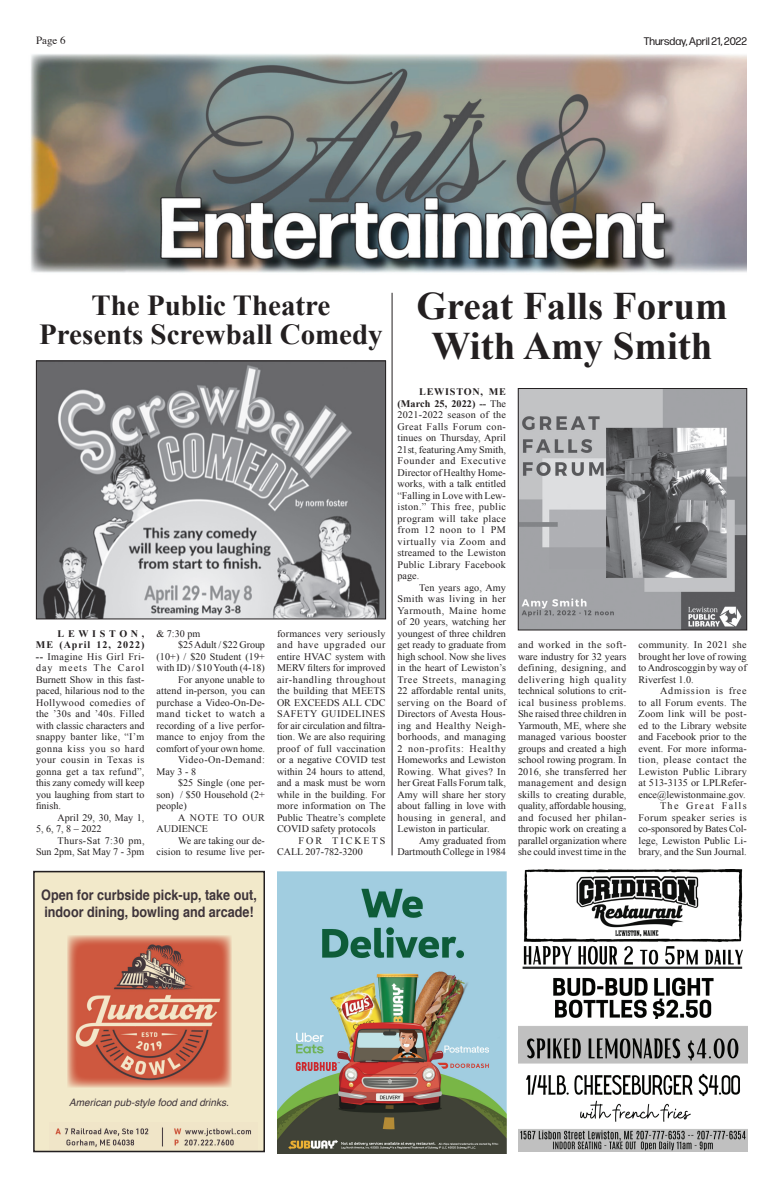
<style>
.page{position:relative;width:783px;height:1188px;background:#fff}
.page>*{position:absolute;margin:0;border:0;box-sizing:border-box;transform-origin:0 0}
.t1{font:700 39px/40px "Times New Roman";color:#231f20;text-align:center}
.t2{font:700 29px/29px "Times New Roman";color:#231f20;text-align:center}
.t3{font:700 14.4px/17.3px "Helvetica";color:#3e343a;scale:.87 1}
.t4{font:11px "Forma DJR Deck";color:#231f20}
.t5{font:11px "Times";color:#231f20}
.t6{font:italic 10.3px "Helvetica";color:#3e343a}
.t7{font:10px/11.5px "Times New Roman";color:#231f20;text-align:justify}
.t8{font:10px "Times New Roman";letter-spacing:.02em;color:#231f20}
.t9{font:10px "Times New Roman";letter-spacing:.045em;color:#231f20}
.t10{font:10px "Times New Roman";letter-spacing:.06em;color:#231f20}
.t11{font:10px "Times New Roman";letter-spacing:.05em;color:#231f20}
.t12{font:10px "Times New Roman";letter-spacing:.025em;color:#231f20}
.t13{font:10px "Times New Roman";letter-spacing:.055em;color:#231f20}
.t14{font:10px "Times New Roman";letter-spacing:.195em;color:#231f20}
.s1{font-weight:700}
</style>
<div class="page">
<img style="left:30px;top:54px;width:717px;height:219px">
<img style="left:278px;top:871px;width:229px;height:282px">
<div style="left:34px;top:872px;width:230px;height:280px;background:#f2e9ca"></div>
<div style="left:33px;top:871px;width:232px;height:281px;border:2px solid #231f20"></div>
<img style="left:67px;top:936px;width:164px;height:151px">
<img style="left:50px;top:1127px;width:207px;height:23px">
<img style="left:518px;top:870px;width:229px;height:282px">
<img style="left:38px;top:363px;width:346px;height:254px">
<div style="left:36px;top:361px;width:350px;height:258px;border:1px solid #231f20"></div>
<img style="left:520px;top:390px;width:225px;height:238px">
<div style="left:518px;top:388px;width:229px;height:242px;border:1px solid #231f20"></div>
<hr style="left:392px;top:293px;width:1px;height:562px;background:#231f20">
<p class="t5" style="left:36px;top:30px;width:31px">Page 6</p>
<p class="t4" style="left:644px;top:34px;width:105px">Thursday, April 21, 2022</p>
<h2 class="t2" style="left:39px;top:291px;width:345px">The Public Theatre<br>Presents Screwball Comedy</h2>
<p class="t7" style="left:36px;top:628px;width:110px;text-indent:22px"><span class="s1">LEWISTON, ME (April 12, 2022) --</span> Imagine His Girl Fri&shy;day meets The Carol Burnett Show in this fast&shy;paced, hilarious nod to the Hollywood comedies of the ’30s and ’40s. Filled with classic characters and snappy banter like, “I’m gonna kiss you so hard your cousin in Texas is gonna get a tax refund”, this zany comedy will keep you laughing from start to finish.</p>
<p class="t7" style="left:36px;top:812px;width:110px;text-indent:22px">April 29, 30, May 1,<br>5, 6, 7, 8 – 2022</p>
<p class="t7" style="left:36px;top:835px;width:110px;text-align:right">Thurs-Sat 7:30 pm,<br>Sun 2pm, Sat May 7 - 3pm</p>
<p class="t7" style="left:157px;top:628px;width:45px">&amp; 7:30 pm</p>
<p class="t7" style="left:178px;top:639px;width:88px">$25 Adult / $22 Group</p>
<p class="t7" style="left:157px;top:651px;width:110px">(10+) / $20 Student (19+</p>
<p class="t7" style="left:157px;top:662px;width:110px">with ID) / $10 Youth (4-18)</p>
<p class="t7" style="left:178px;top:674px;width:88px">For anyone unable to</p>
<p class="t7" style="left:157px;top:685px;width:110px">attend in-person, you can</p>
<p class="t7" style="left:157px;top:697px;width:110px">purchase a Video-On-De-</p>
<p class="t13" style="left:156px;top:707px;width:110px">mand ticket to watch a</p>
<p class="t7" style="left:156px;top:720px;width:110px">recording of a live perfor-</p>
<p class="t8" style="left:156px;top:730px;width:110px">mance to enjoy from the</p>
<p class="t7" style="left:156px;top:743px;width:110px">comfort of your own home.</p>
<p class="t9" style="left:178px;top:753px;width:88px">Video-On-Demand:</p>
<p class="t7" style="left:156px;top:766px;width:41px">May 3 - 8</p>
<p class="t7" style="left:178px;top:777px;width:88px">$25 Single (one per-</p>
<p class="t7" style="left:156px;top:789px;width:110px">son) / $50 Household (2+</p>
<p class="t7" style="left:156px;top:800px;width:32px">people)</p>
<p class="t10" style="left:178px;top:811px;width:88px">A NOTE TO OUR</p>
<p class="t7" style="left:156px;top:823px;width:53px">AUDIENCE</p>
<p class="t7" style="left:178px;top:835px;width:88px">We are taking our de-</p>
<p class="t7" style="left:156px;top:846px;width:110px">cision to resume live per-</p>
<p class="t8" style="left:277px;top:627px;width:110px">formances very seriously</p>
<p class="t10" style="left:277px;top:638px;width:110px">and have upgraded our</p>
<p class="t7" style="left:277px;top:651px;width:110px">entire HVAC system with</p>
<p class="t7" style="left:277px;top:662px;width:110px">MERV filters for improved</p>
<p class="t11" style="left:277px;top:673px;width:110px">air-handling throughout</p>
<p class="t7" style="left:277px;top:685px;width:110px">the building that MEETS</p>
<p class="t7" style="left:277px;top:697px;width:110px">OR EXCEEDS ALL CDC</p>
<p class="t9" style="left:277px;top:707px;width:110px">SAFETY GUIDELINES</p>
<p class="t7" style="left:277px;top:720px;width:110px">for air circulation and filtra-</p>
<p class="t7" style="left:277px;top:731px;width:110px">tion. We are also requiring</p>
<p class="t12" style="left:277px;top:742px;width:110px">proof of full vaccination</p>
<p class="t7" style="left:277px;top:754px;width:110px">or a negative COVID test</p>
<p class="t7" style="left:277px;top:766px;width:110px">within 24 hours to attend,</p>
<p class="t7" style="left:277px;top:777px;width:110px">and a mask must be worn</p>
<p class="t7" style="left:277px;top:789px;width:110px">while in the building. For</p>
<p class="t7" style="left:277px;top:800px;width:110px">more information on The</p>
<p class="t7" style="left:277px;top:812px;width:110px">Public Theatre’s complete</p>
<p class="t7" style="left:277px;top:823px;width:100px">COVID safety protocols</p>
<p class="t14" style="left:299px;top:834px;width:88px">FOR TICKETS</p>
<p class="t7" style="left:277px;top:846px;width:87px">CALL 207-782-3200</p>
<h1 class="t1" style="left:417px;top:285px;width:313px">Great Falls Forum<br>With Amy Smith</h1>
<p class="t7" style="left:397px;top:386px;width:110px;text-indent:22px"><span class="s1">LEWISTON, ME (March 25, 2022) --</span> The 2021-2022 season of the Great Falls Forum con&shy;tinues on Thursday, April 21st, featuring Amy Smith, Founder and Executive Director of Healthy Home&shy;works, with a talk entitled “Falling in Love with Lew&shy;iston.” This free, public program will take place from 12 noon to 1 PM virtually via Zoom and streamed to the Lewiston Public Library Facebook page.</p>
<p class="t7" style="left:398px;top:582px;width:110px;text-indent:22px">Ten years ago, Amy Smith was living in her Yarmouth, Maine home of 20 years, watching her youngest of three children get ready to graduate from high school. Now she lives in the heart of Lewiston’s Tree Streets, managing 22 affordable rental units, serving on the Board of Directors of Avesta Hous&shy;ing and Healthy Neigh&shy;borhoods, and managing 2 non-profits: Healthy Homeworks and Lewiston Rowing. What gives? In her Great Falls Forum talk, Amy will share her story about falling in love with housing in general, and Lewiston in particular.</p>
<p class="t7" style="left:398px;top:835px;width:110px;text-align:right">Amy graduated from<br>Dartmouth College in 1984</p>
<p class="t7" style="left:518px;top:639px;width:110px">and worked in the soft&shy;ware industry for 32 years defining, designing, and delivering high quality technical solutions to crit&shy;ical business problems.<br>She raised three children in Yarmouth, ME, where she managed various booster groups and created a high school rowing program. In 2016, she transferred her management and design skills to creating durable, quality, affordable housing, and focused her philan&shy;thropic work on creating a parallel organization where she could invest time in the</p>
<p class="t7" style="left:639px;top:639px;width:110px">community. In 2021 she brought her love of rowing to Androscoggin by way of Riverfest 1.0.</p>
<p class="t7" style="left:638px;top:685px;width:110px;text-align:right">Admission is free<br>to all Forum events. The<br>Zoom link will be post&shy;ed to the Library website and Facebook prior to the event. For more informa&shy;tion, please contact the<br>Lewiston Public Library at 513-3135 or LPLRefer&shy;ence@lewistonmaine.gov.<br>The Great Falls<br>Forum speaker series is co-sponsored by Bates Col&shy;lege, Lewiston Public Li&shy;brary, and the Sun Journal.</p>
<h3 class="t3" style="left:41px;top:886px;width:249px">Open for curbside pick-up, take out, indoor dining, bowling and arcade!</h3>
<p class="t6" style="left:69px;top:1094px;width:161px">American pub-style food and drinks.</p>
</div>
